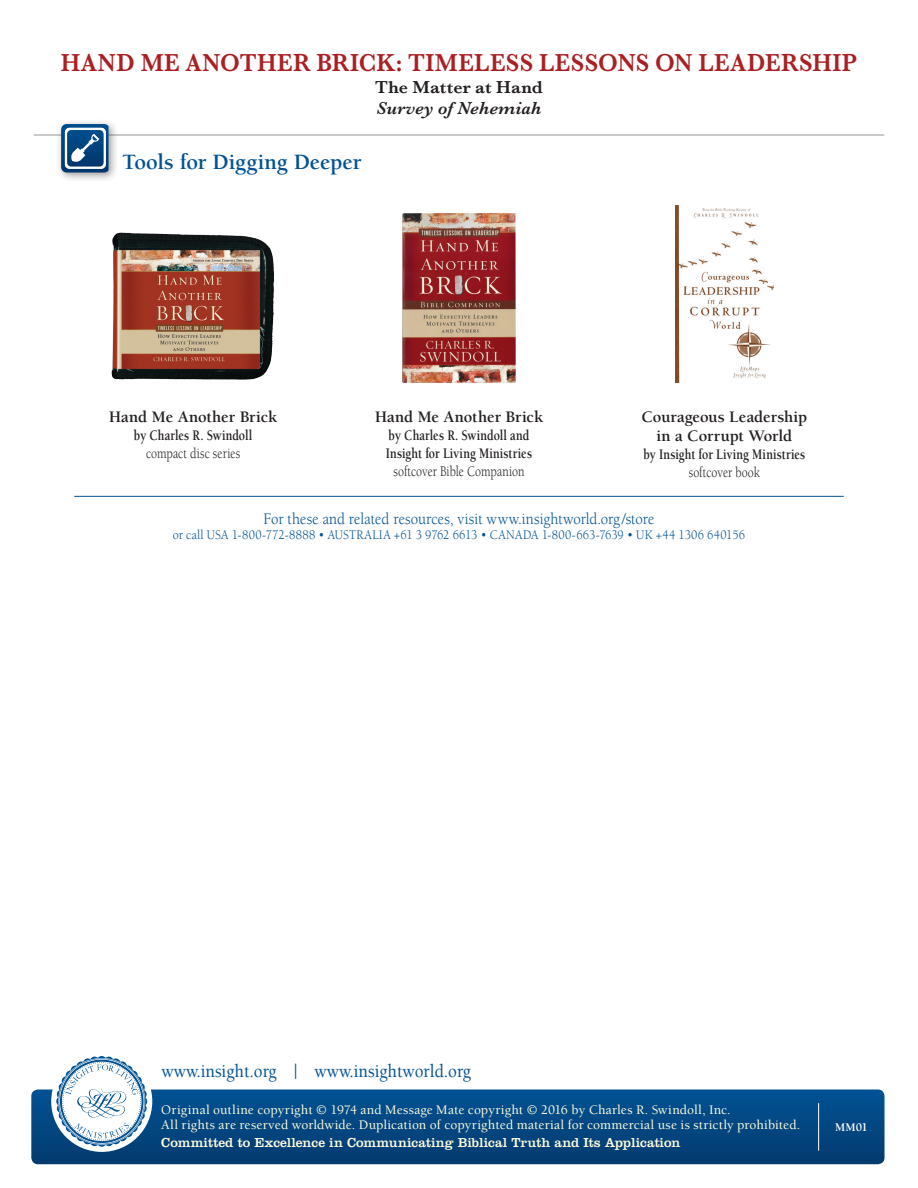
<style>
.page{position:relative;width:918px;height:1188px;background:#fff}
.page>*{position:absolute;margin:0;border:0;box-sizing:border-box;transform-origin:0 0}
.t1{font:600 25.5px "Baskerville";letter-spacing:.015em;color:#aa1f22;scale:.93 1}
.t2{font:700 22.5px "Berkeley";letter-spacing:-.005em;color:#005294}
.t3{font:500 18.9px "Berkeley";color:#005294;scale:.9 1}
.t4{font:italic 600 18px "Baskerville";letter-spacing:.01em;color:#231f20}
.t5{font:600 18px "Baskerville";letter-spacing:.01em;color:#231f20}
.t6{font:700 16.5px/19.5px "Berkeley";letter-spacing:-.005em;color:#231f20;text-align:center}
.t7{font:16.5px "Berkeley";letter-spacing:.005em;color:#005294;scale:.9 1}
.t8{font:700 15px/18px "Berkeley";letter-spacing:.005em;color:#231f20;scale:.8 1}
.t9{font:15px "Berkeley";color:#231f20;scale:.8 1}
.t10{font:500 13.5px/15px "Berkeley";letter-spacing:.01em;color:#fffcdc}
.t11{font:13.5px "Berkeley";letter-spacing:.015em;color:#005294;scale:.9 1}
.t12{font:13.5px "Clarendon";letter-spacing:.005em;color:#fffcdc}
.t13{font:700 12px "Berkeley";color:#fff}
</style>
<div class="page">
<div style="left:31px;top:1090px;width:854px;height:74px;background:linear-gradient(to bottom,#015294,#043b6f);border-radius:7px"></div>
<div style="left:51px;top:1051px;width:101px;height:101px;background:#fff;border-radius:50%"></div>
<svg style="left:56px;top:1056px;width:91px;height:91px"></svg>
<hr style="left:818px;top:1103px;width:1px;height:48px;background:#fff">
<hr style="left:34px;top:135px;width:850px;height:1px;background:#939598">
<hr style="left:74px;top:496px;width:770px;height:1px;background:#005294">
<img style="left:111px;top:232px;width:164px;height:148px">
<img style="left:402px;top:213px;width:114px;height:170px">
<img style="left:675px;top:206px;width:99px;height:177px">
<div style="left:56px;top:119px;width:63px;height:64px;background:#231f20;opacity:.45"></div>
<svg style="left:61px;top:124px;width:48px;height:49px"></svg>
<h1 class="t1" style="left:61px;top:45px;width:858px">HAND ME ANOTHER BRICK: TIMELESS LESSONS ON LEADERSHIP</h1>
<h3 class="t5" style="left:375px;top:74px;width:169px">The Matter at Hand</h3>
<h3 class="t4" style="left:376px;top:96px;width:167px">Survey of Nehemiah</h3>
<h2 class="t2" style="left:122px;top:150px;width:241px">Tools for Digging Deeper</h2>
<p class="t6" style="left:109px;top:407px;width:169px">Hand Me Another Brick</p>
<p class="t8" style="left:134px;top:426px;width:150px">by Charles R. Swindoll</p>
<p class="t9" style="left:146px;top:445px;width:119px">compact disc series</p>
<p class="t6" style="left:375px;top:407px;width:169px">Hand Me Another Brick</p>
<p class="t8" style="left:386px;top:426px;width:184px">by Charles R. Swindoll and<br>Insight for Living Ministries</p>
<p class="t9" style="left:394px;top:463px;width:165px">softcover Bible Companion</p>
<p class="t6" style="left:642px;top:407px;width:167px">Courageous Leadership in a Corrupt World</p>
<p class="t8" style="left:643px;top:446px;width:204px">by Insight for Living Ministries</p>
<p class="t9" style="left:689px;top:465px;width:90px">softcover book</p>
<p class="t7" style="left:264px;top:510px;width:436px">For these and related resources, visit www.insightworld.org/store</p>
<p class="t11" style="left:173px;top:527px;width:637px">or call USA 1-800-772-8888 • AUSTRALIA +61 3 9762 6613 • CANADA 1-800-663-7639 • UK +44 1306 640156</p>
<h3 class="t3" style="left:162px;top:1061px;width:345px">www.insight.org | www.insightworld.org</h3>
<p class="t10" style="left:161px;top:1103px;width:641px">Original outline copyright © 1974 and Message Mate copyright © 2016 by Charles R. Swindoll, Inc.<br>All rights are reserved worldwide. Duplication of copyrighted material for commercial use is strictly prohibited.</p>
<p class="t12" style="left:161px;top:1135px;width:521px">Committed to Excellence in Communicating Biblical Truth and Its Application</p>
<p class="t13" style="left:835px;top:1121px;width:34px">MM01</p>
</div>
